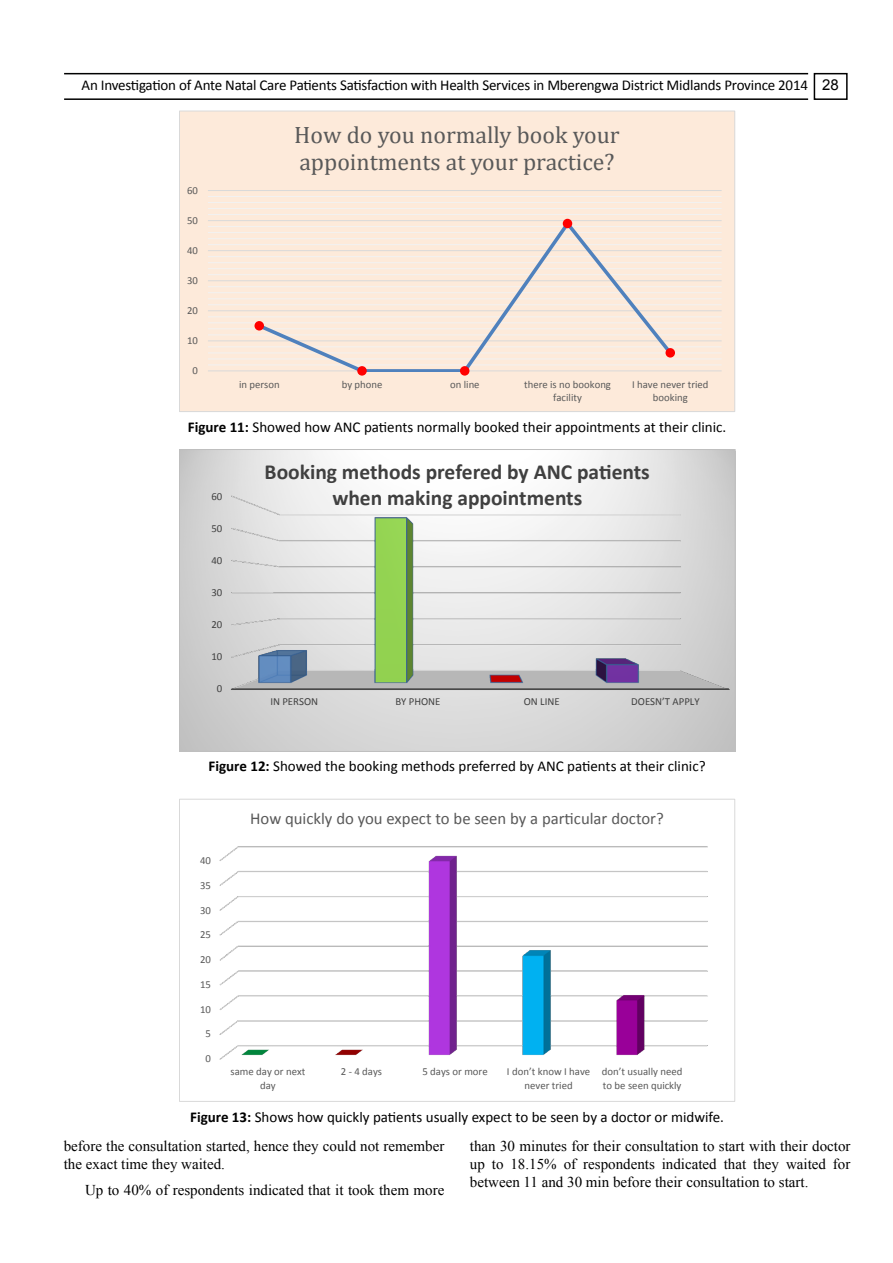
<style>
.page{position:relative;width:893px;height:1263px;background:#fff}
.page>*{position:absolute;margin:0;border:0;box-sizing:border-box;transform-origin:0 0}
.t1{font:23.7px/27.9px "Cambria";color:#595959}
.t2{font:700 21.45px/26.2px "Calibri";color:#404040;text-align:center}
.t3{font:16.65px "Calibri";color:#595959}
.t4{font:15px "Calibri";color:#000}
.t5{font:15px/18px "Times New Roman";color:#000}
.t6{font:10.8px/13px "Calibri";color:#595959;text-align:center}
.t7{font:10.8px "Calibri";color:#404040}
.t8{font:10.65px/13px "Calibri";color:#595959;text-align:center}
.s1{font-family:"Arial"}
.s2{font-weight:700}
</style>
<div class="page">
<hr style="left:64px;top:98px;width:744px;height:2px;background:#000101">
<hr style="left:64px;top:73px;width:744px;height:1px;background:#000101">
<svg style="left:813px;top:72px;width:35px;height:28px"></svg>
<div style="left:179px;top:111px;width:556px;height:301px;background:#fdeada"></div>
<hr style="left:208px;top:364px;width:514px;height:1px;background:#f2f2f2">
<hr style="left:208px;top:358px;width:514px;height:1px;background:#f2f2f2">
<hr style="left:208px;top:352px;width:514px;height:1px;background:#f2f2f2">
<hr style="left:208px;top:346px;width:514px;height:1px;background:#f2f2f2">
<hr style="left:208px;top:334px;width:514px;height:1px;background:#f2f2f2">
<hr style="left:208px;top:328px;width:514px;height:1px;background:#f2f2f2">
<hr style="left:208px;top:322px;width:514px;height:1px;background:#f2f2f2">
<hr style="left:208px;top:316px;width:514px;height:1px;background:#f2f2f2">
<hr style="left:208px;top:304px;width:514px;height:1px;background:#f2f2f2">
<hr style="left:208px;top:298px;width:514px;height:1px;background:#f2f2f2">
<hr style="left:208px;top:292px;width:514px;height:1px;background:#f2f2f2">
<hr style="left:208px;top:286px;width:514px;height:1px;background:#f2f2f2">
<hr style="left:208px;top:274px;width:514px;height:1px;background:#f2f2f2">
<hr style="left:208px;top:268px;width:514px;height:1px;background:#f2f2f2">
<hr style="left:208px;top:262px;width:514px;height:1px;background:#f2f2f2">
<hr style="left:208px;top:256px;width:514px;height:1px;background:#f2f2f2">
<hr style="left:208px;top:244px;width:514px;height:1px;background:#f2f2f2">
<hr style="left:208px;top:238px;width:514px;height:1px;background:#f2f2f2">
<hr style="left:208px;top:232px;width:514px;height:1px;background:#f2f2f2">
<hr style="left:208px;top:226px;width:514px;height:1px;background:#f2f2f2">
<hr style="left:208px;top:214px;width:514px;height:1px;background:#f2f2f2">
<hr style="left:208px;top:208px;width:514px;height:1px;background:#f2f2f2">
<hr style="left:208px;top:202px;width:514px;height:1px;background:#f2f2f2">
<hr style="left:208px;top:196px;width:514px;height:1px;background:#f2f2f2">
<hr style="left:208px;top:340px;width:514px;height:1px;background:#d9d9d9">
<hr style="left:208px;top:310px;width:514px;height:1px;background:#d9d9d9">
<hr style="left:208px;top:280px;width:514px;height:1px;background:#d9d9d9">
<hr style="left:208px;top:250px;width:514px;height:1px;background:#d9d9d9">
<hr style="left:208px;top:220px;width:514px;height:1px;background:#d9d9d9">
<hr style="left:208px;top:190px;width:514px;height:1px;background:#d9d9d9">
<hr style="left:208px;top:370px;width:514px;height:1px;background:#d9d9d9">
<svg style="left:255px;top:218px;width:420px;height:154px"></svg>
<div style="left:254px;top:321px;width:10px;height:10px;background:#f00;border-radius:50%"></div>
<div style="left:357px;top:366px;width:10px;height:10px;background:#f00;border-radius:50%"></div>
<div style="left:460px;top:366px;width:9px;height:10px;background:#f00;border-radius:50%"></div>
<div style="left:563px;top:219px;width:9px;height:9px;background:#f00;border-radius:50%"></div>
<div style="left:665px;top:348px;width:10px;height:10px;background:#f00;border-radius:50%"></div>
<div style="left:179px;top:111px;width:556px;height:301px;border:1px solid #d9d9d9"></div>
<svg style="left:181px;top:451px;width:552px;height:298px;fill:#d8d8d8"></svg>
<img style="left:224px;top:494px;width:509px;height:197px">
<div style="left:179px;top:449px;width:556px;height:302px;border:1px solid #bfbfbf"></div>
<img style="left:219px;top:846px;width:489px;height:214px">
<div style="left:179px;top:799px;width:556px;height:303px;border:1px solid #d9d9d9"></div>
<p class="t4" style="left:82px;top:76px;width:759px">An Investigation of Ante Natal Care Patients Satisfaction with Health Services in Mberengwa District Midlands Province 2014 <span class="s1">28</span></p>
<p class="t8" style="left:187px;top:184px;width:12px">60</p>
<p class="t8" style="left:187px;top:214px;width:12px">50</p>
<p class="t8" style="left:187px;top:244px;width:12px">40</p>
<p class="t8" style="left:187px;top:274px;width:12px">30</p>
<p class="t8" style="left:187px;top:304px;width:12px">20</p>
<p class="t8" style="left:187px;top:334px;width:12px">10</p>
<p class="t8" style="left:193px;top:364px;width:7px">0</p>
<p class="t1" style="left:294px;top:120px;width:327px">How do you normally book your appointments at your practice?</p>
<p class="t8" style="left:239px;top:378px;width:42px">in person</p>
<p class="t8" style="left:342px;top:378px;width:42px">by phone</p>
<p class="t8" style="left:450px;top:378px;width:31px">on line</p>
<p class="t8" style="left:524px;top:378px;width:88px">there is no bookong facility</p>
<p class="t8" style="left:632px;top:378px;width:78px">I have never tried booking</p>
<p class="t4" style="left:188px;top:417px;width:540px"><span class="s2">Figure 11:</span> Showed how ANC patients normally booked their appointments at their clinic.</p>
<p class="t7" style="left:211px;top:490px;width:12px">60</p>
<p class="t7" style="left:211px;top:522px;width:12px">50</p>
<p class="t7" style="left:211px;top:554px;width:12px">40</p>
<p class="t7" style="left:211px;top:586px;width:12px">30</p>
<p class="t7" style="left:211px;top:618px;width:12px">20</p>
<p class="t7" style="left:211px;top:650px;width:12px">10</p>
<p class="t7" style="left:217px;top:681px;width:7px">0</p>
<p class="t2" style="left:265px;top:459px;width:387px">Booking methods prefered by ANC patients when making appointments</p>
<p class="t7" style="left:270px;top:695px;width:49px">IN PERSON</p>
<p class="t7" style="left:395px;top:695px;width:47px">BY PHONE</p>
<p class="t7" style="left:524px;top:695px;width:38px">ON LINE</p>
<p class="t7" style="left:631px;top:695px;width:70px">DOESN’T APPLY</p>
<p class="t4" style="left:209px;top:756px;width:499px"><span class="s2">Figure 12:</span> Showed the booking methods preferred by ANC patients at their clinic?</p>
<p class="t6" style="left:200px;top:854px;width:12px">40</p>
<p class="t6" style="left:200px;top:879px;width:12px">35</p>
<p class="t6" style="left:200px;top:903px;width:12px">30</p>
<p class="t6" style="left:200px;top:928px;width:12px">25</p>
<p class="t6" style="left:200px;top:953px;width:12px">20</p>
<p class="t6" style="left:200px;top:978px;width:12px">15</p>
<p class="t6" style="left:200px;top:1002px;width:12px">10</p>
<p class="t6" style="left:206px;top:1027px;width:7px">5</p>
<p class="t6" style="left:206px;top:1052px;width:7px">0</p>
<p class="t3" style="left:250px;top:808px;width:415px">How quickly do you expect to be seen by a particular doctor?</p>
<p class="t6" style="left:230px;top:1065px;width:76px">same day or next day</p>
<p class="t6" style="left:341px;top:1065px;width:43px">2 - 4 days</p>
<p class="t6" style="left:422px;top:1065px;width:67px">5 days or more</p>
<p class="t6" style="left:507px;top:1065px;width:85px">I don’t know I have never tried</p>
<p class="t6" style="left:602px;top:1065px;width:82px;text-align:left">don’t usually need to be seen quickly</p>
<p class="t4" style="left:190px;top:1107px;width:535px"><span class="s2">Figure 13:</span> Shows how quickly patients usually expect to be seen by a doctor or midwife.</p>
<p class="t5" style="left:64px;top:1136px;width:382px">before the consultation started, hence they could not remember the exact time they waited.</p>
<p class="t5" style="left:85px;top:1181px;width:361px">Up to 40% of respondents indicated that it took them more</p>
<p class="t5" style="left:470px;top:1136px;width:382px;text-align:justify">than 30 minutes for their consultation to start with their doctor up to 18.15% of respondents indicated that they waited for between 11 and 30 min before their consultation to start.</p>
</div>
